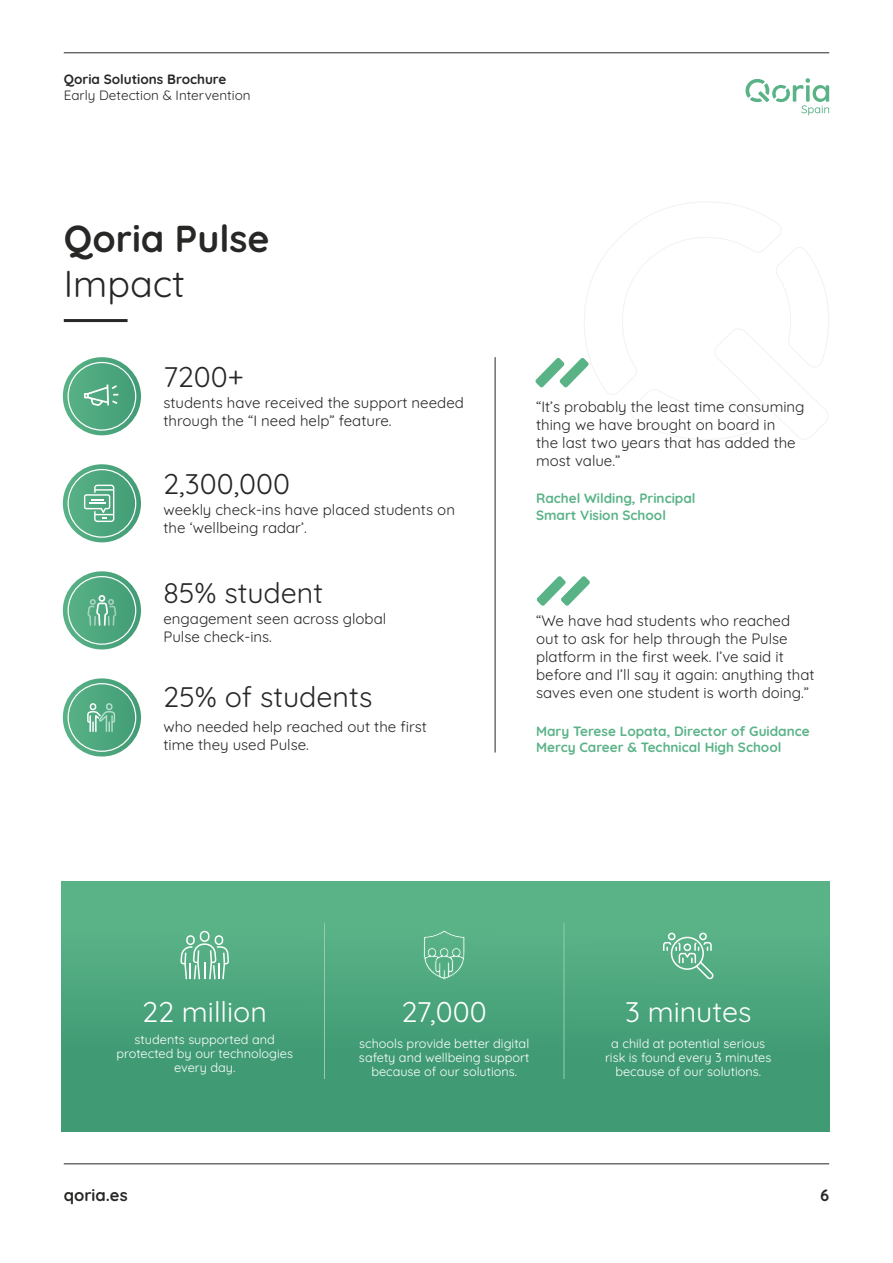
<style>
.page{position:relative;width:893px;height:1263px;background:#fff}
.page>*{position:absolute;margin:0;border:0;box-sizing:border-box;transform-origin:0 0}
.t1{font:700 37.5px "Quicksand";color:#272726}
.t2{font:37.5px "Quicksand";color:#272726}
.t3{font:28.5px "Quicksand";color:#272726}
.t4{font:28.5px "Quicksand";color:#fff}
.t5{font:700 16.5px "Quicksand";color:#272726}
.t6{font:15px/18px "Quicksand";color:#272726}
.t7{font:700 13.5px/16.2px "Quicksand";color:#5ab387}
.t8{font:13.5px "Quicksand";color:#272726}
.t9{font:700 13.5px "Quicksand";color:#272726}
.t10{font:12.75px/14.1px "Quicksand";color:#fff;text-align:center}
</style>
<div class="page">
<hr style="left:64px;top:1163px;width:765px;height:1px;background:#272726">
<hr style="left:64px;top:53px;width:765px;height:1px;background:#272726">
<svg style="left:745px;top:78px;width:84px;height:37px"></svg>
<div style="left:61px;top:882px;width:768px;height:249px;background:linear-gradient(to bottom,#5db689,#3a9571)"></div>
<hr style="left:64px;top:319px;width:64px;height:3px;background:#272726">
<hr style="left:495px;top:357px;width:1px;height:395px;background:#272726">
<svg style="left:535px;top:202px;width:294px;height:238px"></svg>
<svg style="left:180px;top:931px;width:49px;height:48px;background:#7ec1a1"></svg>
<svg style="left:423px;top:930px;width:42px;height:50px;background:#6bb993"></svg>
<svg style="left:663px;top:933px;width:51px;height:46px;background:#75bd9b"></svg>
<hr style="left:324px;top:923px;width:1px;height:156px;background:#9bcbae">
<hr style="left:564px;top:923px;width:1px;height:156px;background:#9bcbae">
<svg style="left:63px;top:464px;width:78px;height:78px;background:#58ac86"></svg>
<div style="left:68px;top:469px;width:68px;height:69px;border:1px solid #fff;border-radius:50%"></div>
<svg style="left:63px;top:571px;width:78px;height:78px;background:#57ac85"></svg>
<div style="left:68px;top:576px;width:68px;height:69px;border:1px solid #fff;border-radius:50%"></div>
<svg style="left:63px;top:678px;width:78px;height:78px;background:#57ac85"></svg>
<div style="left:68px;top:683px;width:68px;height:69px;border:1px solid #fff;border-radius:50%"></div>
<svg style="left:87px;top:703px;width:28px;height:29px"></svg>
<svg style="left:537px;top:576px;width:53px;height:30px"></svg>
<svg style="left:63px;top:357px;width:78px;height:78px;background:#57ab85"></svg>
<div style="left:68px;top:362px;width:68px;height:69px;border:1px solid #fff;border-radius:50%"></div>
<svg style="left:87px;top:595px;width:30px;height:31px"></svg>
<svg style="left:84px;top:384px;width:34px;height:22px"></svg>
<svg style="left:84px;top:485px;width:30px;height:37px"></svg>
<p class="t9" style="left:64px;top:69px;width:164px">Qoria Solutions Brochure</p>
<p class="t8" style="left:64px;top:85px;width:188px">Early Detection &amp; Intervention</p>
<h1 class="t1" style="left:64px;top:209px;width:207px">Qoria Pulse</h1>
<h1 class="t2" style="left:64px;top:254px;width:123px">Impact</h1>
<h2 class="t3" style="left:164px;top:355px;width:82px">7200+</h2>
<p class="t6" style="left:164px;top:392px;width:302px">students have received the support needed through the “I need help” feature.</p>
<h2 class="t3" style="left:164px;top:462px;width:128px">2,300,000</h2>
<p class="t6" style="left:163px;top:499px;width:293px">weekly check-ins have placed students on the ‘wellbeing radar’.</p>
<h2 class="t3" style="left:164px;top:571px;width:161px">85% student</h2>
<p class="t6" style="left:164px;top:608px;width:224px">engagement seen across global<br>Pulse check-ins.</p>
<h2 class="t3" style="left:164px;top:675px;width:211px">25% of students</h2>
<p class="t6" style="left:164px;top:716px;width:265px">who needed help reached out the first time they used Pulse.</p>
<p class="t6" style="left:536px;top:396px;width:270px">“It’s probably the least time consuming thing we have brought on board in<br>the last two years that has added the most value.”</p>
<p class="t7" style="left:536px;top:489px;width:161px">Rachel Wilding, Principal<br>Smart Vision School</p>
<p class="t6" style="left:536px;top:610px;width:280px">“We have had students who reached out to ask for help through the Pulse platform in the first week. I’ve said it before and I’ll say it again: anything that saves even one student is worth doing.”</p>
<p class="t7" style="left:536px;top:722px;width:275px">Mary Terese Lopata, Director of Guidance<br>Mercy Career &amp; Technical High School</p>
<h2 class="t4" style="left:143px;top:989px;width:126px">22 million</h2>
<h2 class="t4" style="left:402px;top:989px;width:86px">27,000</h2>
<h2 class="t4" style="left:625px;top:989px;width:128px">3 minutes</h2>
<p class="t10" style="left:116px;top:1031px;width:178px">students supported and protected by our technologies every day.</p>
<p class="t5" style="left:64px;top:1183px;width:65px">qoria.es</p>
<p class="t10" style="left:359px;top:1035px;width:172px">schools provide better digital safety and wellbeing support because of our solutions.</p>
<p class="t10" style="left:605px;top:1035px;width:168px">a child at potential serious risk is found every 3 minutes because of our solutions.</p>
<p class="t5" style="left:820px;top:1183px;width:11px">6</p>
</div>
